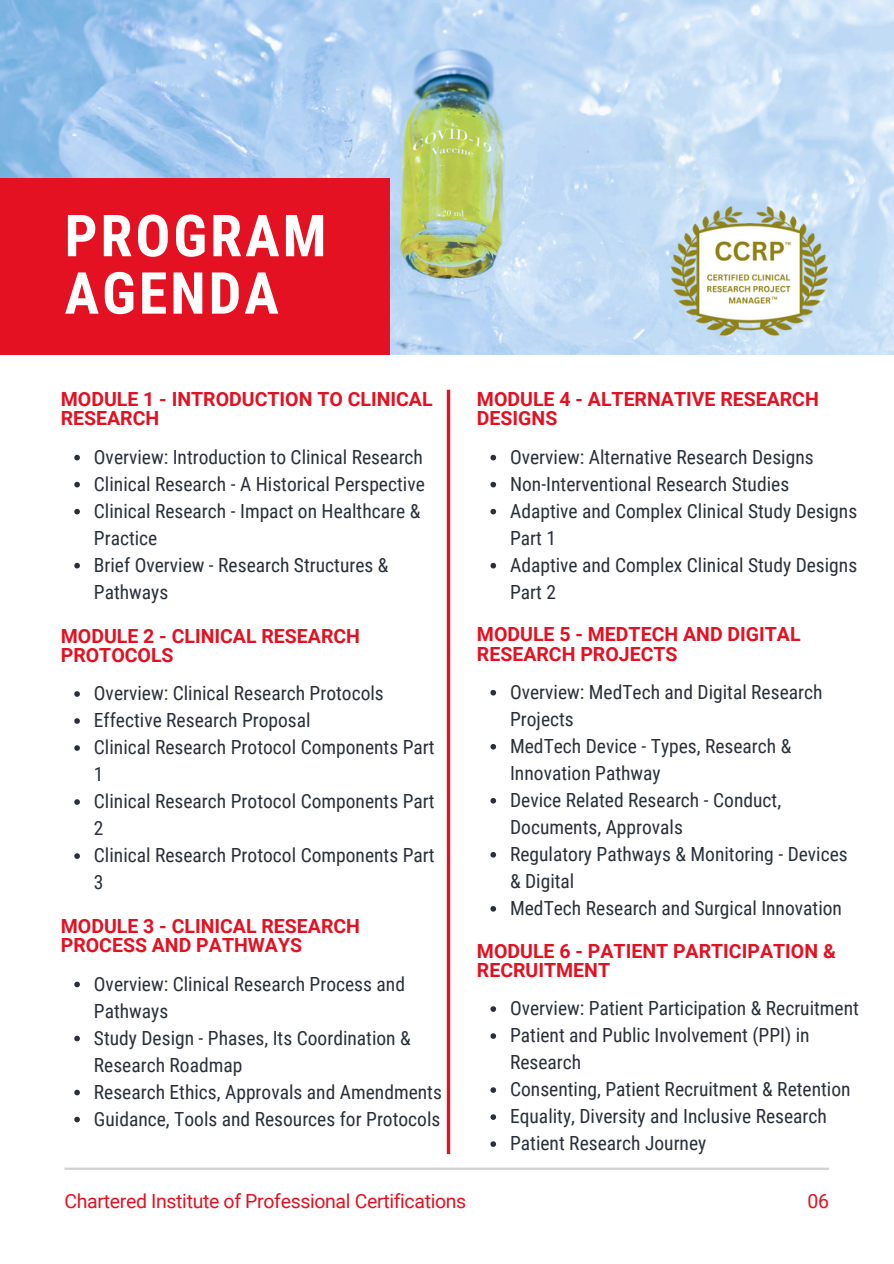
<style>
.page{position:relative;width:894px;height:1264px;background:#fff}
.page>*{position:absolute;margin:0;border:0;box-sizing:border-box;transform-origin:0 0}
.t1{font:700 57.9px/57.3px "Roboto Condensed";letter-spacing:.05em;color:#fff}
.t2{font:19.5px/27px "Roboto Condensed";color:#293039}
.t3{font:700 19.5px/19.2px "Roboto";color:#e31121}
.t4{font:19.5px "Roboto";letter-spacing:-.015em;color:#e31121}
</style>
<div class="page">
<img style="left:0;top:0;width:893px;height:355px">
<div style="left:0;top:178px;width:390px;height:176px;background:#e31121"></div>
<hr style="left:65px;top:1167px;width:763px;height:2px;background:#d1d1d1">
<svg style="left:446px;top:390px;width:4px;height:764px;background:#e8424e"></svg>
<img style="left:668px;top:202px;width:162px;height:136px">
<svg style="left:74px;top:455px;width:6px;height:5px"></svg>
<svg style="left:74px;top:482px;width:6px;height:5px"></svg>
<svg style="left:74px;top:509px;width:6px;height:5px"></svg>
<svg style="left:74px;top:563px;width:6px;height:5px"></svg>
<svg style="left:74px;top:691px;width:6px;height:5px"></svg>
<svg style="left:74px;top:718px;width:6px;height:5px"></svg>
<svg style="left:74px;top:745px;width:6px;height:5px"></svg>
<svg style="left:74px;top:799px;width:6px;height:5px"></svg>
<svg style="left:74px;top:853px;width:6px;height:5px"></svg>
<svg style="left:74px;top:981px;width:6px;height:6px"></svg>
<svg style="left:74px;top:1035px;width:6px;height:6px"></svg>
<svg style="left:74px;top:1089px;width:6px;height:6px"></svg>
<svg style="left:74px;top:1116px;width:6px;height:6px"></svg>
<svg style="left:490px;top:690px;width:6px;height:5px"></svg>
<svg style="left:490px;top:744px;width:6px;height:5px"></svg>
<svg style="left:490px;top:798px;width:6px;height:5px"></svg>
<svg style="left:490px;top:852px;width:6px;height:5px"></svg>
<svg style="left:490px;top:906px;width:6px;height:5px"></svg>
<svg style="left:490px;top:455px;width:6px;height:5px"></svg>
<svg style="left:490px;top:482px;width:6px;height:5px"></svg>
<svg style="left:490px;top:509px;width:6px;height:5px"></svg>
<svg style="left:490px;top:563px;width:6px;height:5px"></svg>
<svg style="left:490px;top:1006px;width:6px;height:5px"></svg>
<svg style="left:490px;top:1033px;width:6px;height:5px"></svg>
<svg style="left:490px;top:1087px;width:6px;height:5px"></svg>
<svg style="left:490px;top:1114px;width:6px;height:5px"></svg>
<svg style="left:490px;top:1141px;width:6px;height:5px"></svg>
<p class="t1" style="left:65px;top:208px;width:263px">PROGRAM<br>AGENDA</p>
<p class="t3" style="left:61px;top:390px;width:373px">MODULE 1 - INTRODUCTION TO CLINICAL<br>RESEARCH</p>
<p class="t2" style="left:94px;top:443px;width:330px">Overview: Introduction to Clinical Research</p>
<h1 class="t2" style="left:94px;top:470px;width:332px">Clinical Research - A Historical Perspective</h1>
<p class="t2" style="left:94px;top:497px;width:328px">Clinical Research - Impact on Healthcare &amp;<br>Practice</p>
<h2 class="t2" style="left:94px;top:551px;width:296px">Brief Overview - Research Structures &amp;<br>Pathways</h2>
<p class="t3" style="left:61px;top:626px;width:301px">MODULE 2 - CLINICAL RESEARCH<br>PROTOCOLS</p>
<p class="t2" style="left:94px;top:680px;width:291px">Overview: Clinical Research Protocols</p>
<p class="t2" style="left:94px;top:707px;width:218px">Effective Research Proposal</p>
<h2 class="t2" style="left:94px;top:734px;width:342px">Clinical Research Protocol Components Part<br>1</h2>
<p class="t2" style="left:94px;top:788px;width:342px">Clinical Research Protocol Components Part<br>2</p>
<p class="t2" style="left:94px;top:842px;width:342px">Clinical Research Protocol Components Part<br>3</p>
<p class="t3" style="left:61px;top:917px;width:301px">MODULE 3 - CLINICAL RESEARCH<br>PROCESS AND PATHWAYS</p>
<p class="t2" style="left:94px;top:970px;width:312px">Overview: Clinical Research Process and<br>Pathways</p>
<p class="t2" style="left:94px;top:1024px;width:318px">Study Design - Phases, Its Coordination &amp;<br>Research Roadmap</p>
<h2 class="t2" style="left:94px;top:1078px;width:349px">Research Ethics, Approvals and Amendments</h2>
<p class="t2" style="left:94px;top:1105px;width:348px">Guidance, Tools and Resources for Protocols</p>
<p class="t3" style="left:477px;top:390px;width:343px">MODULE 4 - ALTERNATIVE RESEARCH<br>DESIGNS</p>
<p class="t2" style="left:510px;top:443px;width:305px">Overview: Alternative Research Designs</p>
<p class="t2" style="left:510px;top:470px;width:280px">Non-Interventional Research Studies</p>
<h2 class="t2" style="left:510px;top:497px;width:348px">Adaptive and Complex Clinical Study Designs<br>Part 1</h2>
<p class="t2" style="left:510px;top:551px;width:348px">Adaptive and Complex Clinical Study Designs<br>Part 2</p>
<p class="t3" style="left:477px;top:625px;width:325px">MODULE 5 - MEDTECH AND DIGITAL<br>RESEARCH PROJECTS</p>
<p class="t2" style="left:510px;top:678px;width:314px">Overview: MedTech and Digital Research<br>Projects</p>
<p class="t2" style="left:510px;top:732px;width:283px">MedTech Device - Types, Research &amp;<br>Innovation Pathway</p>
<p class="t2" style="left:510px;top:786px;width:272px">Device Related Research - Conduct,<br>Documents, Approvals</p>
<h2 class="t2" style="left:510px;top:840px;width:339px">Regulatory Pathways &amp; Monitoring - Devices &amp; Digital</h2>
<p class="t2" style="left:510px;top:894px;width:333px">MedTech Research and Surgical Innovation</p>
<p class="t3" style="left:477px;top:941px;width:360px">MODULE 6 - PATIENT PARTICIPATION &amp;<br>RECRUITMENT</p>
<p class="t2" style="left:510px;top:995px;width:350px">Overview: Patient Participation &amp; Recruitment</p>
<p class="t2" style="left:510px;top:1022px;width:301px">Patient and Public Involvement (PPI) in<br>Research</p>
<p class="t2" style="left:510px;top:1076px;width:342px">Consenting, Patient Recruitment &amp; Retention</p>
<h2 class="t2" style="left:510px;top:1103px;width:318px">Equality, Diversity and Inclusive Research</h2>
<p class="t2" style="left:510px;top:1130px;width:198px">Patient Research Journey</p>
<p class="t4" style="left:65px;top:1189px;width:403px">Chartered Institute of Professional Certifications</p>
<p class="t4" style="left:807px;top:1189px;width:23px">06</p>
</div>
